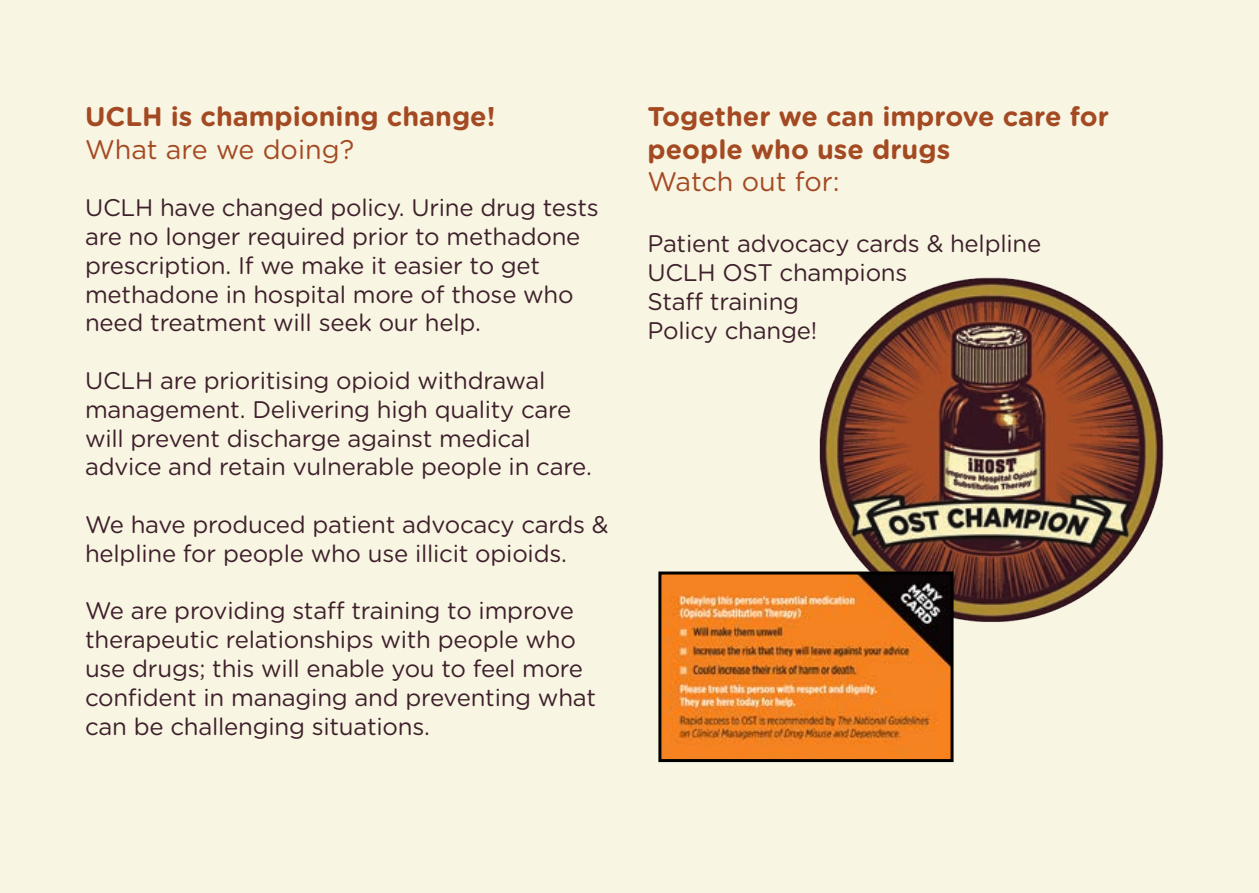
<style>
.page{position:relative;width:1259px;height:893px;background:#f8f5e3}
.page>*{position:absolute;margin:0;border:0;box-sizing:border-box;transform-origin:0 0}
.t1{font:700 27px/32.4px "Gotham Rounded";color:#a44a23}
.t2{font:27px "Gotham Rounded";color:#a44a23}
.t3{font:24px/28.8px "Gotham Rounded";letter-spacing:-.01em;color:#3e202b}
</style>
<div class="page">
<img style="left:819px;top:277px;width:345px;height:357px">
<img style="left:662px;top:575px;width:287px;height:183px">
<div style="left:658px;top:571px;width:295px;height:191px;border:3px solid #000"></div>
<p class="t1" style="left:85px;top:99px;width:412px">UCLH is championing change!</p>
<p class="t2" style="left:85px;top:131px;width:271px">What are we doing?</p>
<p class="t3" style="left:85px;top:192px;width:515px">UCLH have changed policy. Urine drug tests are no longer required prior to methadone prescription. If we make it easier to get methadone in hospital more of those who need treatment will seek our help.</p>
<p class="t3" style="left:85px;top:365px;width:508px">UCLH are prioritising opioid withdrawal management. Delivering high quality care will prevent discharge against medical advice and retain vulnerable people in care.</p>
<p class="t3" style="left:85px;top:509px;width:525px">We have produced patient advocacy cards &amp; helpline for people who use illicit opioids.</p>
<p class="t3" style="left:85px;top:595px;width:512px">We are providing staff training to improve therapeutic relationships with people who use drugs; this will enable you to feel more confident in managing and preventing what can be challenging situations.</p>
<p class="t1" style="left:647px;top:99px;width:463px">Together we can improve care for people who use drugs</p>
<p class="t2" style="left:647px;top:163px;width:194px">Watch out for:</p>
<p class="t3" style="left:647px;top:228px;width:395px">Patient advocacy cards &amp; helpline</p>
<p class="t3" style="left:647px;top:257px;width:261px">UCLH OST champions</p>
<p class="t3" style="left:647px;top:286px;width:153px">Staff training</p>
<p class="t3" style="left:647px;top:315px;width:171px">Policy change!</p>
</div>
